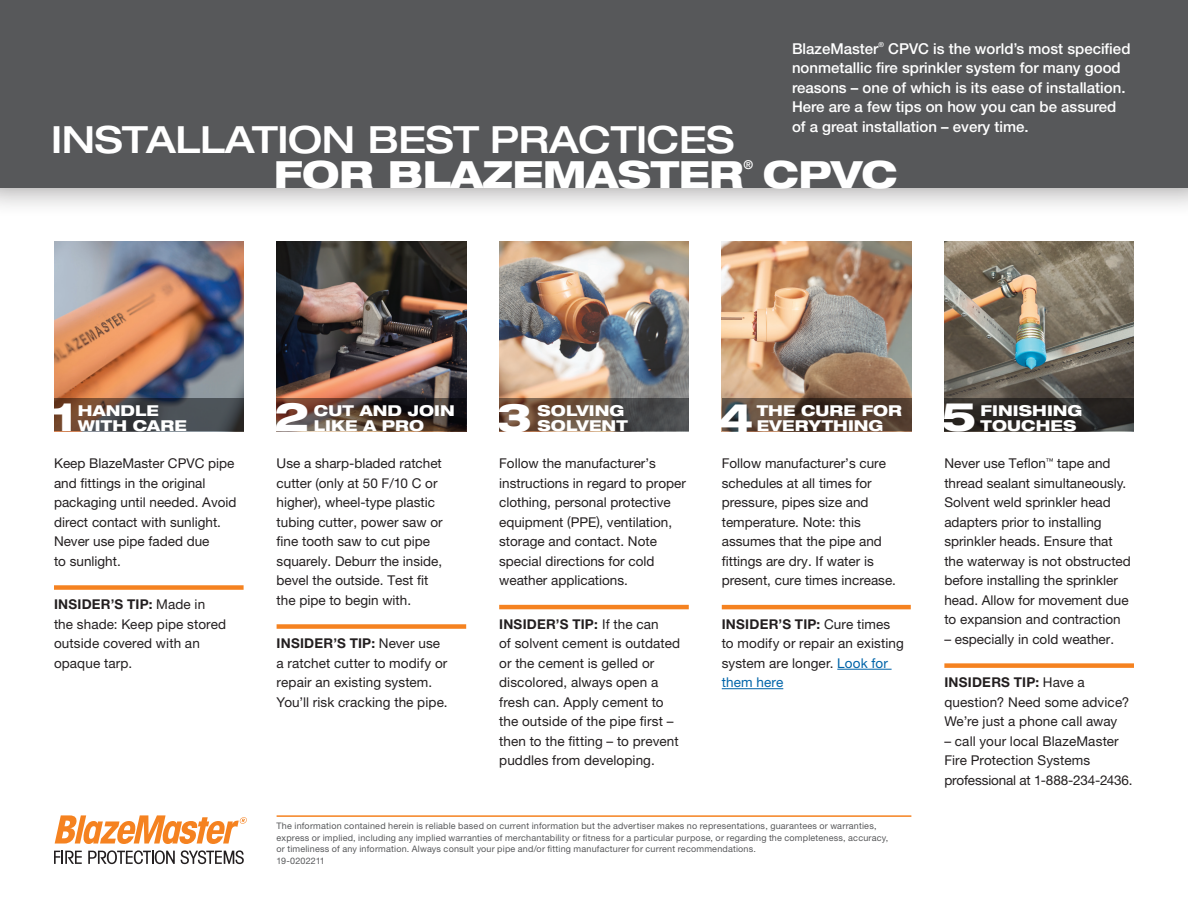
<style>
.page{position:relative;width:1188px;height:918px;background:#fff}
.page>*{position:absolute;margin:0;border:0;box-sizing:border-box;transform-origin:0 0}
.Subhead_White{font:800 expanded 39.75px "Helvetica Neue LT Pro";color:#fff}
.t1{font:500 expanded 37.5px/34.5px "Helvetica Neue LT Pro";letter-spacing:-.01em;color:#fff;text-align:right}
.t2{font:800 expanded 37.5px "Helvetica Neue LT Pro";color:#fff}
.t3{font:500 15px/19.5px "Helvetica Neue LT Pro";color:#fff}
.Subhead_White-2{font:800 expanded 15px/15.3px "Helvetica Neue LT Pro";letter-spacing:.005em;color:#fff}
.Body_Copy_Black{font:13.5px/19.5px "Helvetica Neue LT Pro";color:#231f20}
.Inside_Tip{font:13.5px/19.5px "Helvetica Neue LT Pro";letter-spacing:.01em;color:#231f20}
.t4{font:500 expanded 12.3px "Helvetica Neue LT Pro";color:#fff}
.t5{font:9px/11.7px "Helvetica Neue LT Pro";letter-spacing:.02em;color:#57585a}
.t6{font:500 7.05px "Helvetica Neue LT Pro";color:#fff}
.s1{font-weight:800}
.s2{font-weight:700}
.s3{color:#0164a9}
</style>
<div class="page">
<img style="left:944px;top:242px;width:190px;height:156px">
<svg style="left:944px;top:398px;width:190px;height:33px;background:#2a2825"></svg>
<img style="left:722px;top:242px;width:189px;height:156px">
<svg style="left:722px;top:398px;width:189px;height:33px;background:#4f3e32"></svg>
<img style="left:499px;top:242px;width:190px;height:156px">
<svg style="left:499px;top:398px;width:190px;height:33px;background:#5e4f43"></svg>
<img style="left:277px;top:242px;width:189px;height:156px">
<svg style="left:277px;top:398px;width:189px;height:33px;background:#49362f"></svg>
<div style="left:0;top:0;width:1188px;height:218px;background:#231f20;opacity:.53"></div>
<div style="left:0;top:0;width:1188px;height:188px;background:#57585a"></div>
<div style="left:944px;top:663px;width:190px;height:5px;background:#f58220"></div>
<div style="left:54px;top:585px;width:190px;height:5px;background:#f58220"></div>
<div style="left:277px;top:624px;width:189px;height:5px;background:#f58220"></div>
<hr style="left:499px;top:605px;width:190px;height:4px;background:#f58220">
<hr style="left:722px;top:605px;width:189px;height:4px;background:#f58220">
<hr style="left:837px;top:669px;width:55px;height:1px;background:#0164a9">
<hr style="left:722px;top:688px;width:61px;height:1px;background:#0164a9">
<svg style="left:55px;top:815px;width:192px;height:29px"></svg>
<svg style="left:54px;top:851px;width:28px;height:13px"></svg>
<svg style="left:88px;top:850px;width:87px;height:14px"></svg>
<svg style="left:181px;top:850px;width:63px;height:14px"></svg>
<hr style="left:277px;top:815px;width:634px;height:2px;background:#f58220">
<img style="left:54px;top:242px;width:190px;height:156px">
<svg style="left:54px;top:398px;width:190px;height:33px;background:#4e4643"></svg>
<p class="t3" style="left:792px;top:39px;width:88px">BlazeMaster</p>
<p class="t6" style="left:878px;top:40px;width:7px">®</p>
<p class="t3" style="left:792px;top:39px;width:340px;text-indent:96px">CPVC is the world’s most specified nonmetallic fire sprinkler system for many good reasons – one of which is its ease of installation.<br>Here are a few tips on how you can be assured of a great installation – every time.</p>
<p class="t1" style="left:51px;top:122px;width:694px">INSTALLATION BEST PRACTICES<br><span class="s1">FOR BLAZEMASTER</span></p>
<p class="t4" style="left:743px;top:157px;width:11px">®</p>
<p class="t2" style="left:763px;top:150px;width:136px">CPVC</p>
<p class="Subhead_White" style="left:52px;top:392px;width:26px">1</p>
<p class="Subhead_White-2" style="left:78px;top:403px;width:110px">HANDLE<br>WITH CARE</p>
<p class="Subhead_White" style="left:274px;top:392px;width:37px">2</p>
<p class="Subhead_White" style="left:497px;top:392px;width:37px">3</p>
<p class="Subhead_White" style="left:718px;top:392px;width:37px">4</p>
<p class="Subhead_White" style="left:941px;top:392px;width:37px">5</p>
<p class="Subhead_White-2" style="left:314px;top:403px;width:142px">CUT AND JOIN<br>LIKE A PRO</p>
<p class="Subhead_White-2" style="left:537px;top:403px;width:92px">SOLVING<br>SOLVENT</p>
<p class="Subhead_White-2" style="left:757px;top:403px;width:147px">THE CURE FOR<br>EVERYTHING</p>
<p class="Subhead_White-2" style="left:981px;top:403px;width:103px">FINISHING<br>TOUCHES</p>
<p class="Body_Copy_Black" style="left:54px;top:454px;width:184px">Keep BlazeMaster CPVC pipe and fittings in the original packaging until needed. Avoid direct contact with sunlight.<br>Never use pipe faded due<br>to sunlight.</p>
<p class="Inside_Tip" style="left:54px;top:595px;width:174px"><span class="s2">INSIDER’S TIP:</span> Made in the shade: Keep pipe stored outside covered with an opaque tarp.</p>
<p class="Body_Copy_Black" style="left:277px;top:454px;width:167px">Use a sharp-bladed ratchet cutter (only at 50 F/10 C or higher), wheel-type plastic tubing cutter, power saw or fine tooth saw to cut pipe squarely. Deburr the inside, bevel the outside. Test fit the pipe to begin with.</p>
<p class="Inside_Tip" style="left:277px;top:634px;width:173px"><span class="s2">INSIDER’S TIP:</span> Never use a ratchet cutter to modify or repair an existing system.<br>You’ll risk cracking the pipe.</p>
<p class="Body_Copy_Black" style="left:499px;top:454px;width:188px">Follow the manufacturer’s instructions in regard to proper clothing, personal protective equipment (PPE), ventilation, storage and contact. Note special directions for cold weather applications.</p>
<p class="Inside_Tip" style="left:499px;top:614px;width:182px"><span class="s2">INSIDER’S TIP:</span> If the can<br>of solvent cement is outdated or the cement is gelled or discolored, always open a fresh can. Apply cement to the outside of the pipe first – then to the fitting – to prevent puddles from developing.</p>
<p class="Body_Copy_Black" style="left:722px;top:454px;width:176px">Follow manufacturer’s cure schedules at all times for pressure, pipes size and temperature. Note: this assumes that the pipe and fittings are dry. If water is present, cure times increase.</p>
<p class="Inside_Tip" style="left:722px;top:614px;width:184px"><span class="s2">INSIDER’S TIP:</span> Cure times to modify or repair an existing system are longer. <span class="s3">Look for them here</span></p>
<p class="t5" style="left:277px;top:820px;width:613px">The information contained herein is reliable based on current information but the advertiser makes no representations, guarantees or warranties, express or implied, including any implied warranties of merchantability or fitness for a particular purpose, or regarding the completeness, accuracy, or timeliness of any information. Always consult your pipe and/or fitting manufacturer for current recommendations.</p>
<p class="t5" style="left:277px;top:855px;width:50px">19-0202211</p>
<p class="Body_Copy_Black" style="left:944px;top:454px;width:188px">Never use Teflon<sup>™</sup> tape and thread sealant simultaneously.<br>Solvent weld sprinkler head adapters prior to installing sprinkler heads. Ensure that the waterway is not obstructed before installing the sprinkler head. Allow for movement due to expansion and contraction</p>
<p class="Body_Copy_Black" style="left:944px;top:629px;width:171px">– especially in cold weather.</p>
<p class="Inside_Tip" style="left:944px;top:673px;width:186px"><span class="s2">INSIDERS TIP:</span> Have a question? Need some advice?<br>We’re just a phone call away</p>
<p class="Inside_Tip" style="left:944px;top:731px;width:190px">– call your local BlazeMaster<br>Fire Protection Systems professional at 1-888-234-2436.</p>
</div>
